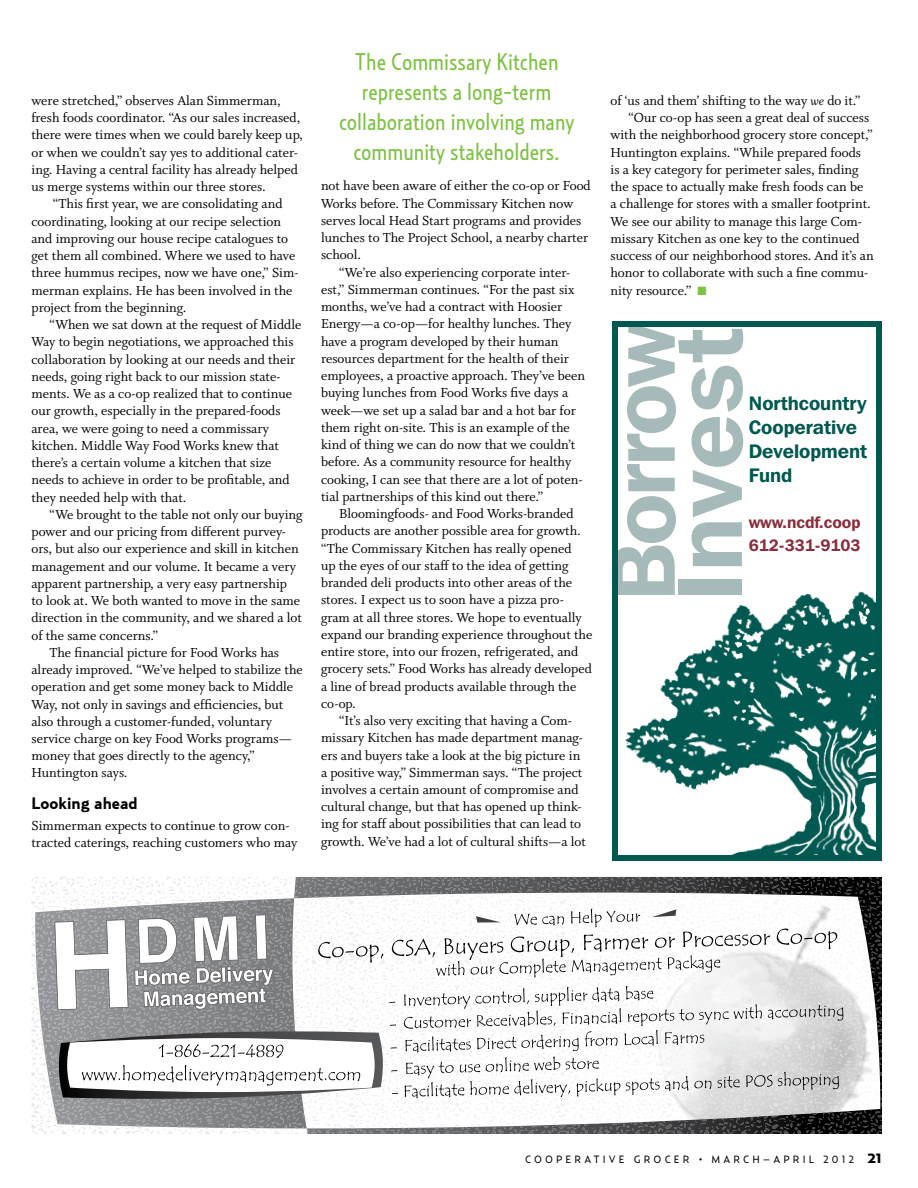
<style>
.page{position:relative;width:918px;height:1188px;background:#fff}
.page>*{position:absolute;margin:0;border:0;box-sizing:border-box;transform-origin:0 0}
.t1{font:600 95.4px "Franklin Gothic IT Cby BT";letter-spacing:.01em;color:#a6bbb9}
.t2{font:600 90.45px "Franklin Gothic IT Cby BT";letter-spacing:-.03em;color:#a6bbb9}
.t3{font:24px/30px "Relay Cond";color:#7dc242;text-align:center}
.t4{font:600 19.5px/24px "Franklin Gothic IT Cby BT";color:#005850}
.t5{font:600 16.5px/22.5px "Franklin Gothic IT Cby BT";color:#892e3b}
.t6{font:700 16.5px "Relay";color:#000}
.t7{font:14.7px/17.2px "Whitman Roman LF";color:#000}
.t8{font:10.5px "Relay";letter-spacing:.3em;color:#000}
.s1{font-family:"Whitman Italic LF";font-size:13.5px}
.s2{color:#7dc242}
.s3{font-family:"Proxima Nova"}
.s4{font-family:"Relay Wide";font-weight:900;font-size:13.5px}
</style>
<div class="page">
<div style="left:612px;top:321px;width:270px;height:540px;border:6px solid #005850"></div>
<img style="left:623px;top:587px;width:259px;height:274px">
<svg style="left:35px;top:877px;width:847px;height:257px"></svg>
<svg style="left:712px;top:877px;width:167px;height:3px"></svg>
<svg style="left:54px;top:914px;width:220px;height:96px"></svg>
<svg style="left:58px;top:1031px;width:325px;height:69px"></svg>
<svg style="left:318px;top:942px;width:65px;height:21px"></svg>
<svg style="left:777px;top:929px;width:60px;height:20px"></svg>
<svg style="left:392px;top:909px;width:378px;height:68px"></svg>
<svg style="left:390px;top:1024px;width:6px;height:2px"></svg>
<svg style="left:391px;top:1047px;width:6px;height:2px"></svg>
<svg style="left:404px;top:986px;width:439px;height:112px"></svg>
<p class="t7" style="left:32px;top:92px;width:273px">were stretched,” observes Alan Simmerman, fresh foods coordinator. “As our sales increased, there were times when we could barely keep up, or when we couldn’t say yes to additional cater&shy;ing. Having a central facility has already helped us merge systems within our three stores.</p>
<p class="t7" style="left:32px;top:196px;width:269px;text-indent:21px">“This first year, we are consolidating and coordinating, looking at our recipe selection and improving our house recipe catalogues to get them all combined. Where we used to have three hummus recipes, now we have one,” Sim&shy;merman explains. He has been involved in the project from the beginning.</p>
<p class="t7" style="left:32px;top:316px;width:272px;text-indent:18px">“When we sat down at the request of Middle Way to begin negotiations, we approached this collaboration by looking at our needs and their needs, going right back to our mission state&shy;ments. We as a co-op realized that to continue our growth, especially in the prepared-foods area, we were going to need a commissary kitchen. Middle Way Food Works knew that there’s a certain volume a kitchen that size needs to achieve in order to be profitable, and they needed help with that.</p>
<p class="t7" style="left:50px;top:506px;width:255px">“We brought to the table not only our buying</p>
<p class="t7" style="left:32px;top:523px;width:256px">power and our pricing from different purvey-</p>
<p class="t7" style="left:32px;top:540px;width:269px">ors, but also our experience and skill in kitchen</p>
<p class="t7" style="left:32px;top:558px;width:266px">management and our volume. It became a very</p>
<p class="t7" style="left:32px;top:575px;width:257px">apparent partnership, a very easy partnership</p>
<p class="t7" style="left:32px;top:592px;width:270px">to look at. We both wanted to move in the same</p>
<p class="t7" style="left:32px;top:609px;width:272px">direction in the community, and we shared a lot</p>
<p class="t7" style="left:32px;top:627px;width:128px">of the same concerns.”</p>
<p class="t7" style="left:50px;top:644px;width:231px">The financial picture for Food Works has</p>
<p class="t7" style="left:32px;top:661px;width:273px">already improved. “We’ve helped to stabilize the</p>
<p class="t7" style="left:32px;top:678px;width:263px">operation and get some money back to Middle</p>
<p class="t7" style="left:32px;top:696px;width:253px">Way, not only in savings and efficiencies, but</p>
<p class="t7" style="left:32px;top:713px;width:242px">also through a customer-funded, voluntary</p>
<p class="t7" style="left:32px;top:730px;width:262px">service charge on key Food Works programs—</p>
<p class="t7" style="left:32px;top:747px;width:225px">money that goes directly to the agency,”</p>
<p class="t7" style="left:32px;top:765px;width:98px">Huntington says.</p>
<p class="t6" style="left:32px;top:793px;width:108px">Looking ahead</p>
<p class="t7" style="left:32px;top:817px;width:267px">Simmerman expects to continue to grow con&shy;tracted caterings, reaching customers who may</p>
<h3 class="t3" style="left:339px;top:47px;width:237px">The Commissary Kitchen represents a long-term collaboration involving many community stakeholders.</h3>
<p class="t7" style="left:321px;top:178px;width:271px">not have been aware of either the co-op or Food Works before. The Commissary Kitchen now serves local Head Start programs and provides lunches to The Project School, a nearby charter school.</p>
<p class="t7" style="left:321px;top:264px;width:266px;text-indent:18px">“We’re also experiencing corporate inter&shy;est,” Simmerman continues. “For the past six months, we’ve had a contract with Hoosier Energy—a co-op—for healthy lunches. They have a program developed by their human resources department for the health of their employees, a proactive approach. They’ve been buying lunches from Food Works five days a week—we set up a salad bar and a hot bar for them right on-site. This is an example of the kind of thing we can do now that we couldn’t before. As a community resource for healthy cooking, I can see that there are a lot of poten&shy;tial partnerships of this kind out there.”</p>
<p class="t7" style="left:321px;top:505px;width:273px;text-indent:18px">Bloomingfoods- and Food Works-branded products are another possible area for growth. “The Commissary Kitchen has really opened<br>up the eyes of our staff to the idea of getting branded deli products into other areas of the stores. I expect us to soon have a pizza pro&shy;gram at all three stores. We hope to eventually expand our branding experience throughout the entire store, into our frozen, refrigerated, and grocery sets.” Food Works has already developed a line of bread products available through the co-op.</p>
<p class="t7" style="left:321px;top:712px;width:266px;text-align:center">“It’s also very exciting that having a Com&shy;missary Kitchen has made department manag&shy;ers and buyers take a look at the big picture in a positive way,” Simmerman says. “The project involves a certain amount of compromise and cultural change, but that has opened up think&shy;ing for staff about possibilities that can lead to growth. We’ve had a lot of cultural shifts—a lot</p>
<p class="t7" style="left:611px;top:92px;width:251px">of ‘us and them’ shifting to the way <span class="s1">we</span> do it.”</p>
<p class="t7" style="left:628px;top:109px;width:242px">“Our co-op has seen a great deal of success</p>
<p class="t7" style="left:610px;top:127px;width:264px">with the neighborhood grocery store concept,”</p>
<p class="t7" style="left:610px;top:144px;width:252px">Huntington explains. “While prepared foods</p>
<p class="t7" style="left:610px;top:161px;width:250px">is a key category for perimeter sales, finding</p>
<p class="t7" style="left:610px;top:178px;width:254px">the space to actually make fresh foods can be</p>
<p class="t7" style="left:610px;top:196px;width:262px">a challenge for stores with a smaller footprint.</p>
<p class="t7" style="left:610px;top:213px;width:253px">We see our ability to manage this large Com-</p>
<p class="t7" style="left:610px;top:230px;width:251px">missary Kitchen as one key to the continued</p>
<p class="t7" style="left:610px;top:247px;width:265px">success of our neighborhood stores. And it’s an</p>
<p class="t7" style="left:610px;top:265px;width:259px">honor to collaborate with such a fine commu-</p>
<p class="t7" style="left:610px;top:282px;width:98px">nity resource.” <span class="s2">■</span></p>
<h2 class="t2" style="left:586px;top:600px;width:280px;rotate:-90deg">Borrow</h2>
<h1 class="t1" style="left:648px;top:601px;width:276px;rotate:-90deg">Invest</h1>
<h3 class="t4" style="left:749px;top:391px;width:120px">Northcountry<br>Cooperative<br>Development<br>Fund</h3>
<p class="t5" style="left:749px;top:511px;width:113px">www.ncdf.coop<br>612-331-9103</p>
<p class="t8" style="left:525px;top:1153px;width:19px">C OOPERATI</p>
<p class="t8" style="left:609px;top:1153px;width:45px">VE GROCER</p>
<p class="t8" style="left:699px;top:1153px;width:35px"><span class="s3">•</span> M ARC</p>
<p class="t8" style="left:752px;top:1153px;width:31px">H–APRIL</p>
<p class="t8" style="left:823px;top:1153px;width:60px">2012 <span class="s4">21</span></p>
</div>
